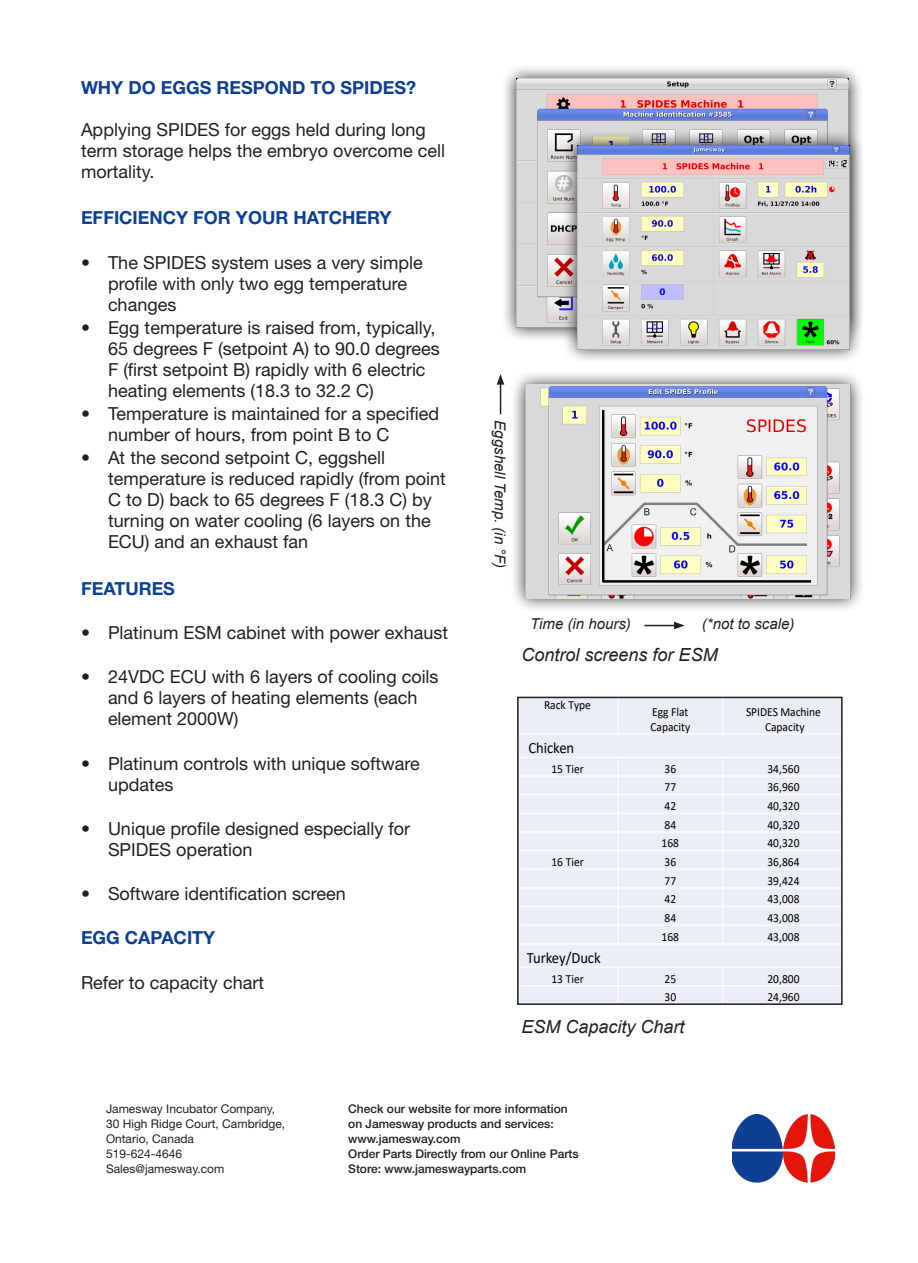
<style>
.page{position:relative;width:918px;height:1263px;background:#fff}
.page>*{position:absolute;margin:0;border:0;box-sizing:border-box;transform-origin:0 0}
.t1{font:18px/21px "Helvetica Neue LT Std";color:#231f20}
.t2{font:700 18px "Helvetica Neue LT Std";color:#0d3f94}
.t3{font:italic 18px "Arial";color:#231f20}
.t4{font:15.75px "Calibri";letter-spacing:-.005em;color:#000;scale:.93 1}
.t5{font:italic 15px "Arial";color:#231f20}
.t6{font:12.3px/14.9px "Calibri";letter-spacing:.005em;color:#000;scale:.93 1}
.t7{font:500 12px/15px "Helvetica Neue LT Std";color:#231f20}
.t8{font:12px/15px "Helvetica Neue LT Std";color:#231f20}
</style>
<div class="page">
<img style="left:732px;top:1114px;width:103px;height:69px">
<div style="left:501px;top:63px;width:363px;height:280px;background:#231f20;opacity:.96"></div>
<img style="left:516px;top:78px;width:333px;height:250px">
<div style="left:518px;top:697px;width:100px;height:37px;background:#e9edf4"></div>
<div style="left:618px;top:697px;width:105px;height:37px;background:#e9edf4"></div>
<div style="left:723px;top:697px;width:119px;height:37px;background:#e9edf4"></div>
<div style="left:518px;top:734px;width:324px;height:23px;background:#e9edf4"></div>
<div style="left:518px;top:757px;width:100px;height:19px;background:#e9edf4"></div>
<div style="left:618px;top:757px;width:105px;height:19px;background:#e9edf4"></div>
<div style="left:723px;top:757px;width:119px;height:19px;background:#e9edf4"></div>
<div style="left:518px;top:776px;width:100px;height:19px;background:#e9edf4"></div>
<div style="left:618px;top:776px;width:105px;height:19px;background:#e9edf4"></div>
<div style="left:723px;top:776px;width:119px;height:19px;background:#e9edf4"></div>
<div style="left:518px;top:795px;width:100px;height:18px;background:#e9edf4"></div>
<div style="left:618px;top:795px;width:105px;height:18px;background:#e9edf4"></div>
<div style="left:723px;top:795px;width:119px;height:18px;background:#e9edf4"></div>
<div style="left:518px;top:813px;width:100px;height:19px;background:#e9edf4"></div>
<div style="left:618px;top:813px;width:105px;height:19px;background:#e9edf4"></div>
<div style="left:723px;top:813px;width:119px;height:19px;background:#e9edf4"></div>
<div style="left:518px;top:832px;width:100px;height:18px;background:#e9edf4"></div>
<div style="left:618px;top:832px;width:105px;height:18px;background:#e9edf4"></div>
<div style="left:723px;top:832px;width:119px;height:18px;background:#e9edf4"></div>
<div style="left:518px;top:850px;width:100px;height:19px;background:#e9edf4"></div>
<div style="left:618px;top:850px;width:105px;height:19px;background:#e9edf4"></div>
<div style="left:723px;top:850px;width:119px;height:19px;background:#e9edf4"></div>
<div style="left:518px;top:869px;width:100px;height:19px;background:#e9edf4"></div>
<div style="left:618px;top:869px;width:105px;height:19px;background:#e9edf4"></div>
<div style="left:723px;top:869px;width:119px;height:19px;background:#e9edf4"></div>
<div style="left:518px;top:888px;width:100px;height:18px;background:#e9edf4"></div>
<div style="left:618px;top:888px;width:105px;height:18px;background:#e9edf4"></div>
<div style="left:723px;top:888px;width:119px;height:18px;background:#e9edf4"></div>
<div style="left:518px;top:906px;width:100px;height:19px;background:#e9edf4"></div>
<div style="left:618px;top:906px;width:105px;height:19px;background:#e9edf4"></div>
<div style="left:723px;top:906px;width:119px;height:19px;background:#e9edf4"></div>
<div style="left:518px;top:925px;width:100px;height:19px;background:#e9edf4"></div>
<div style="left:618px;top:925px;width:105px;height:19px;background:#e9edf4"></div>
<div style="left:723px;top:925px;width:119px;height:19px;background:#e9edf4"></div>
<div style="left:518px;top:944px;width:324px;height:23px;background:#e9edf4"></div>
<div style="left:518px;top:967px;width:100px;height:19px;background:#e9edf4"></div>
<div style="left:618px;top:967px;width:105px;height:19px;background:#e9edf4"></div>
<div style="left:723px;top:967px;width:119px;height:19px;background:#e9edf4"></div>
<div style="left:518px;top:986px;width:100px;height:18px;background:#e9edf4"></div>
<div style="left:618px;top:986px;width:105px;height:18px;background:#e9edf4"></div>
<div style="left:723px;top:986px;width:119px;height:18px;background:#e9edf4"></div>
<hr style="left:618px;top:697px;width:1px;height:37px;background:#fff">
<hr style="left:618px;top:757px;width:1px;height:187px;background:#fff">
<hr style="left:618px;top:966px;width:1px;height:38px;background:#fff">
<hr style="left:722px;top:697px;width:1px;height:37px;background:#fff">
<hr style="left:722px;top:757px;width:1px;height:187px;background:#fff">
<hr style="left:722px;top:966px;width:1px;height:38px;background:#fff">
<hr style="left:518px;top:733px;width:324px;height:1px;background:#fff">
<hr style="left:518px;top:757px;width:324px;height:1px;background:#fff">
<hr style="left:518px;top:775px;width:324px;height:1px;background:#fff">
<hr style="left:518px;top:794px;width:324px;height:1px;background:#fff">
<hr style="left:518px;top:813px;width:324px;height:1px;background:#fff">
<hr style="left:518px;top:831px;width:324px;height:1px;background:#fff">
<hr style="left:518px;top:850px;width:324px;height:1px;background:#fff">
<hr style="left:518px;top:869px;width:324px;height:1px;background:#fff">
<hr style="left:518px;top:887px;width:324px;height:1px;background:#fff">
<hr style="left:518px;top:906px;width:324px;height:1px;background:#fff">
<hr style="left:518px;top:925px;width:324px;height:1px;background:#fff">
<hr style="left:518px;top:943px;width:324px;height:1px;background:#fff">
<hr style="left:518px;top:967px;width:324px;height:1px;background:#fff">
<hr style="left:518px;top:985px;width:324px;height:1px;background:#fff">
<div style="left:517px;top:697px;width:326px;height:308px;border:2px solid #231f20"></div>
<div style="left:510px;top:370px;width:356px;height:244px;background:#231f20;opacity:.96"></div>
<img style="left:526px;top:385px;width:325px;height:213px">
<div style="left:562px;top:130px;width:302px;height:234px;background:#231f20;opacity:.96"></div>
<img style="left:577px;top:145px;width:272px;height:204px">
<hr style="left:644px;top:625px;width:32px;height:1px;background:#231f20">
<svg style="left:674px;top:622px;width:11px;height:7px"></svg>
<hr style="left:500px;top:382px;width:1px;height:32px;background:#231f20">
<svg style="left:497px;top:374px;width:7px;height:11px"></svg>
<p class="t2" style="left:81px;top:76px;width:337px">WHY DO EGGS RESPOND TO SPIDES?</p>
<p class="t1" style="left:81px;top:119px;width:366px">Applying SPIDES for eggs held during long term storage helps the embryo overcome cell mortality.</p>
<p class="t2" style="left:81px;top:207px;width:312px">EFFICIENCY FOR YOUR HATCHERY</p>
<p class="t1" style="left:108px;top:251px;width:316px;text-indent:-27px">• The SPIDES system uses a very simple profile with only two egg temperature changes</p>
<p class="t1" style="left:108px;top:317px;width:333px;text-indent:-27px">• Egg temperature is raised from, typically, 65 degrees F (setpoint A) to 90.0 degrees F (first setpoint B) rapidly with 6 electric heating elements (18.3 to 32.2 C)</p>
<p class="t1" style="left:108px;top:403px;width:333px;text-indent:-27px">• Temperature is maintained for a specified number of hours, from point B to C</p>
<p class="t1" style="left:108px;top:447px;width:339px;text-indent:-27px">• At the second setpoint C, eggshell temperature is reduced rapidly (from point C to D) back to 65 degrees F (18.3 C) by turning on water cooling (6 layers on the ECU) and an exhaust fan</p>
<p class="t2" style="left:81px;top:577px;width:96px">FEATURES</p>
<p class="t1" style="left:81px;top:622px;width:369px">• Platinum ESM cabinet with power exhaust</p>
<p class="t1" style="left:108px;top:666px;width:332px;text-indent:-27px">• 24VDC ECU with 6 layers of cooling coils and 6 layers of heating elements (each element 2000W)</p>
<p class="t1" style="left:108px;top:752px;width:313px;text-indent:-27px">• Platinum controls with unique software updates</p>
<p class="t1" style="left:108px;top:818px;width:304px;text-indent:-27px">• Unique profile designed especially for<br>SPIDES operation</p>
<p class="t1" style="left:81px;top:883px;width:266px">• Software identification screen</p>
<p class="t2" style="left:81px;top:927px;width:136px">EGG CAPACITY</p>
<p class="t1" style="left:81px;top:971px;width:185px">Refer to capacity chart</p>
<p class="t5" style="left:510px;top:420px;width:150px;rotate:90deg">Eggshell Temp. (in °F)</p>
<p class="t5" style="left:530px;top:613px;width:102px">Time (in hours)</p>
<p class="t5" style="left:702px;top:613px;width:94px">(*not to scale)</p>
<p class="t3" style="left:522px;top:643px;width:198px">Control screens for ESM</p>
<p class="t6" style="left:544px;top:697px;width:52px">Rack Type</p>
<p class="t6" style="left:651px;top:704px;width:44px">Egg Flat<br>Capacity</p>
<p class="t6" style="left:746px;top:704px;width:82px;text-align:center">SPIDES Machine<br>Capacity</p>
<p class="t4" style="left:528px;top:737px;width:51px">Chicken</p>
<p class="t6" style="left:551px;top:761px;width:36px">15 Tier</p>
<p class="t6" style="left:665px;top:761px;width:14px">36</p>
<p class="t6" style="left:767px;top:761px;width:36px">34,560</p>
<p class="t6" style="left:665px;top:779px;width:14px">77</p>
<p class="t6" style="left:767px;top:779px;width:36px">36,960</p>
<p class="t6" style="left:665px;top:798px;width:14px">42</p>
<p class="t6" style="left:767px;top:798px;width:36px">40,320</p>
<p class="t6" style="left:665px;top:817px;width:14px">84</p>
<p class="t6" style="left:767px;top:817px;width:36px">40,320</p>
<p class="t6" style="left:662px;top:835px;width:20px">168</p>
<p class="t6" style="left:767px;top:835px;width:36px">40,320</p>
<p class="t6" style="left:551px;top:854px;width:36px">16 Tier</p>
<p class="t6" style="left:665px;top:854px;width:14px">36</p>
<p class="t6" style="left:767px;top:854px;width:36px">36,864</p>
<p class="t6" style="left:665px;top:873px;width:14px">77</p>
<p class="t6" style="left:767px;top:873px;width:36px">39,424</p>
<p class="t6" style="left:665px;top:891px;width:14px">42</p>
<p class="t6" style="left:767px;top:891px;width:36px">43,008</p>
<p class="t6" style="left:665px;top:910px;width:14px">84</p>
<p class="t6" style="left:767px;top:910px;width:36px">43,008</p>
<p class="t6" style="left:662px;top:929px;width:20px">168</p>
<p class="t6" style="left:767px;top:929px;width:36px">43,008</p>
<p class="t4" style="left:527px;top:947px;width:81px">Turkey/Duck</p>
<p class="t6" style="left:551px;top:971px;width:36px">13 Tier</p>
<p class="t6" style="left:665px;top:971px;width:14px">25</p>
<p class="t6" style="left:767px;top:971px;width:36px">20,800</p>
<p class="t6" style="left:665px;top:989px;width:14px">30</p>
<p class="t6" style="left:767px;top:989px;width:36px">24,960</p>
<p class="t4" style="left:524px;top:1007px;width:42px">Goose</p>
<p class="t3" style="left:522px;top:1015px;width:165px">ESM Capacity Chart</p>
<p class="t8" style="left:106px;top:1101px;width:171px">Jamesway Incubator Company,</p>
<p class="t8" style="left:106px;top:1116px;width:181px">30 High Ridge Court, Cambridge,<br>Ontario, Canada</p>
<p class="t8" style="left:106px;top:1146px;width:78px">519-624-4646</p>
<p class="t8" style="left:106px;top:1161px;width:120px">Sales@jamesway.com</p>
<p class="t7" style="left:348px;top:1101px;width:221px">Check our website for more information on Jamesway products and services: www.jamesway.com</p>
<p class="t7" style="left:348px;top:1146px;width:232px">Order Parts Directly from our Online Parts<br>Store: www.jameswayparts.com</p>
</div>
